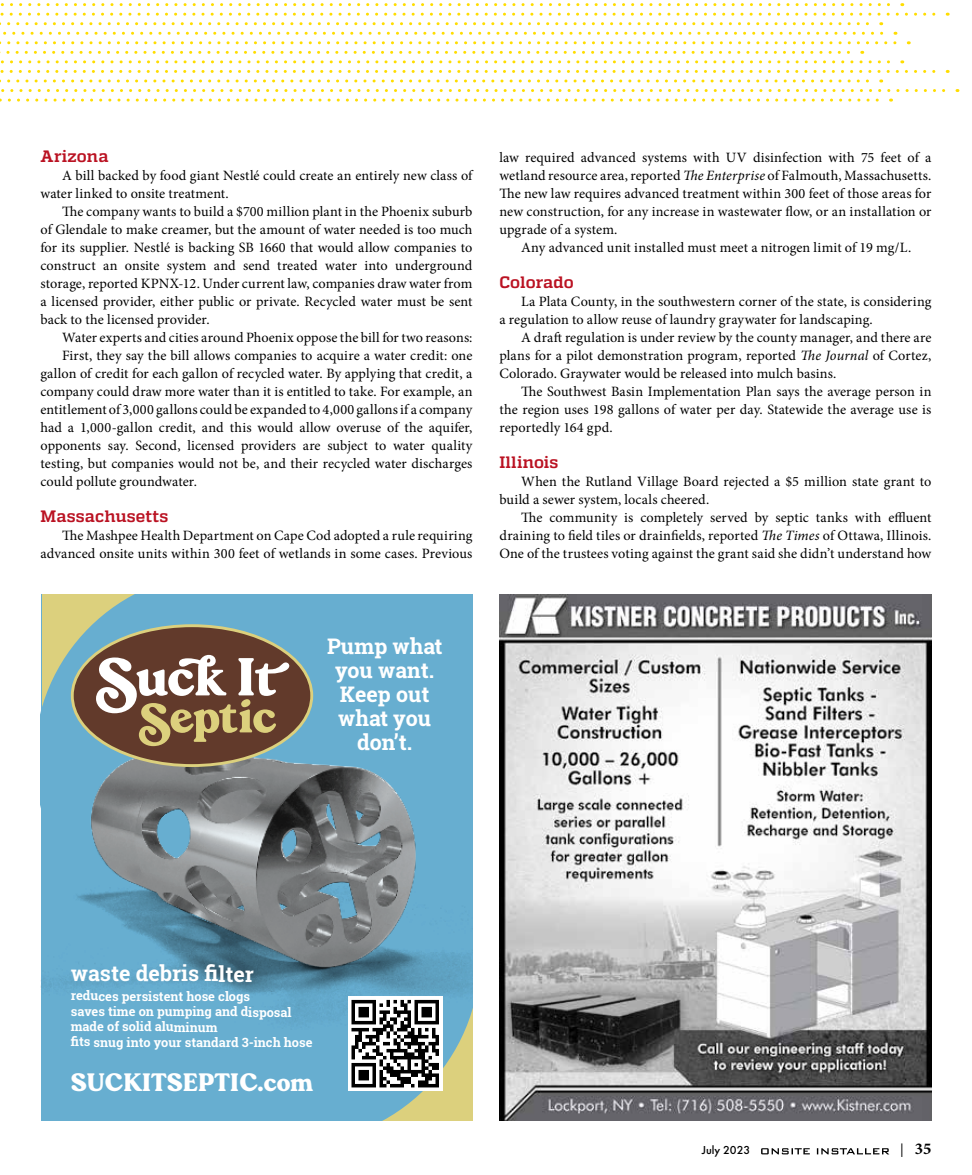
<style>
.page{position:relative;width:972px;height:1175px;background:#fff}
.page>*{position:absolute;margin:0;border:0;box-sizing:border-box;transform-origin:0 0}
.t1{font:25.2px "Praline";color:#fff}
.t2{font:700 21.45px/24px "Roboto Slab";color:#fff;text-align:center}
.t3{font:700 16.5px "Quadon";letter-spacing:.01em;color:#ba1222}
.t4{font:16.5px "Minion Variable Concept";color:#000}
.t5{font:14.25px/18px "Minion Pro";letter-spacing:.005em;color:#000;text-align:justify}
.t6{font:700 12.75px/15.5px "Roboto Slab";letter-spacing:-.005em;color:#fff}
.t7{font:500 12px "Futura PT";color:#000}
.s1{font-style:italic}
.s2{font-family:"Helvetica Neue";font-size:13.5px}
</style>
<div class="page">
<svg style="left:761px;top:1148px;width:128px;height:6px"></svg>
<svg style="left:0;top:3px;width:903px;height:3px"></svg>
<svg style="left:0;top:13px;width:948px;height:3px"></svg>
<svg style="left:0;top:22px;width:882px;height:3px"></svg>
<svg style="left:3px;top:32px;width:893px;height:3px"></svg>
<svg style="left:0;top:41px;width:909px;height:3px"></svg>
<svg style="left:0;top:51px;width:863px;height:3px"></svg>
<svg style="left:0;top:60px;width:903px;height:3px"></svg>
<svg style="left:0;top:70px;width:948px;height:3px"></svg>
<svg style="left:0;top:79px;width:882px;height:3px"></svg>
<svg style="left:1px;top:89px;width:957px;height:3px"></svg>
<svg style="left:0;top:99px;width:892px;height:3px"></svg>
<img style="left:500px;top:594px;width:432px;height:526px">
<div style="left:41px;top:594px;width:431px;height:526px;background:#67aed0"></div>
<svg style="left:40px;top:594px;width:274px;height:146px"></svg>
<svg style="left:348px;top:1029px;width:124px;height:91px;fill:#dcd07d"></svg>
<img style="left:40px;top:740px;width:432px;height:289px">
<div style="left:348px;top:996px;width:94px;height:94px;background:linear-gradient(to right,#fff,#fff)"></div>
<svg style="left:351px;top:1000px;width:88px;height:87px;background:#767676"></svg>
<svg style="left:71px;top:624px;width:242px;height:143px"></svg>
<p class="t3" style="left:40px;top:147px;width:70px">Arizona</p>
<p class="t5" style="left:40px;top:167px;width:434px;text-indent:22px">A bill backed by food giant Nestlé could create an entirely new class of water linked to onsite treatment.</p>
<p class="t5" style="left:40px;top:203px;width:434px;text-indent:22px">The company wants to build a $700 million plant in the Phoenix suburb of Glendale to make creamer, but the amount of water needed is too much for its supplier. Nestlé is backing SB 1660 that would allow companies to construct an onsite system and send treated water into underground storage, reported KPNX-12. Under current law, companies draw water from a licensed provider, either public or private. Recycled water must be sent back to the licensed provider.</p>
<p class="t5" style="left:62px;top:328px;width:412px">Water experts and cities around Phoenix oppose the bill for two reasons:</p>
<p class="t5" style="left:62px;top:346px;width:412px">First, they say the bill allows companies to acquire a water credit: one</p>
<p class="t5" style="left:40px;top:364px;width:434px">gallon of credit for each gallon of recycled water. By applying that credit, a</p>
<p class="t5" style="left:40px;top:382px;width:434px">company could draw more water than it is entitled to take. For example, an</p>
<p class="t5" style="left:40px;top:400px;width:434px">entitlement of 3,000 gallons could be expanded to 4,000 gallons if a company</p>
<p class="t5" style="left:40px;top:418px;width:434px">had a 1,000-gallon credit, and this would allow overuse of the aquifer,</p>
<p class="t5" style="left:40px;top:436px;width:433px">opponents say. Second, licensed providers are subject to water quality</p>
<p class="t5" style="left:40px;top:454px;width:434px">testing, but companies would not be, and their recycled water discharges</p>
<p class="t5" style="left:40px;top:472px;width:158px">could pollute groundwater.</p>
<p class="t3" style="left:40px;top:507px;width:130px">Massachusetts</p>
<p class="t5" style="left:40px;top:527px;width:434px;text-align:right">The Mashpee Health Department on Cape Cod adopted a rule requiring advanced onsite units within 300 feet of wetlands in some cases. Previous</p>
<p class="t5" style="left:500px;top:149px;width:434px">law required advanced systems with UV disinfection with 75 feet of a wetland resource area, reported <span class="s1">The Enterprise</span> of Falmouth, Massachusetts.<br>The new law requires advanced treatment within 300 feet of those areas for new construction, for any increase in wastewater flow, or an installation or upgrade of a system.</p>
<p class="t5" style="left:521px;top:239px;width:392px">Any advanced unit installed must meet a nitrogen limit of 19 mg/L.</p>
<p class="t3" style="left:500px;top:273px;width:76px">Colorado</p>
<p class="t5" style="left:499px;top:293px;width:434px;text-indent:22px">La Plata County, in the southwestern corner of the state, is considering a regulation to allow reuse of laundry graywater for landscaping.</p>
<p class="t5" style="left:499px;top:329px;width:434px;text-indent:22px">A draft regulation is under review by the county manager, and there are plans for a pilot demonstration program, reported <span class="s1">The Journal</span> of Cortez, Colorado. Graywater would be released into mulch basins.</p>
<p class="t5" style="left:499px;top:383px;width:434px;text-indent:22px">The Southwest Basin Implementation Plan says the average person in the region uses 198 gallons of water per day. Statewide the average use is reportedly 164 gpd.</p>
<p class="t3" style="left:500px;top:453px;width:61px">Illinois</p>
<p class="t5" style="left:499px;top:473px;width:433px;text-indent:22px">When the Rutland Village Board rejected a $5 million state grant to build a sewer system, locals cheered.</p>
<p class="t5" style="left:499px;top:509px;width:434px;text-indent:22px">The community is completely served by septic tanks with effluent draining to field tiles or drainfields, reported <span class="s1">The Times</span> of Ottawa, Illinois.<br>One of the trustees voting against the grant said she didn’t understand how</p>
<h2 class="t2" style="left:327px;top:634px;width:117px">Pump what you want.<br>Keep out what you don’t.</h2>
<h2 class="t2" style="left:71px;top:961px;width:185px">waste debris filter</h2>
<p class="t6" style="left:71px;top:988px;width:243px">reduces persistent hose clogs<br>saves time on pumping and disposal made of solid aluminum<br>fits snug into your standard 3-inch hose</p>
<h1 class="t1" style="left:71px;top:1065px;width:244px">SUCKITSEPTIC.com</h1>
<p class="t7" style="left:702px;top:1143px;width:50px">July 2023</p>
<p class="t4" style="left:901px;top:1137px;width:32px"><span class="s2">|</span> 35</p>
</div>
